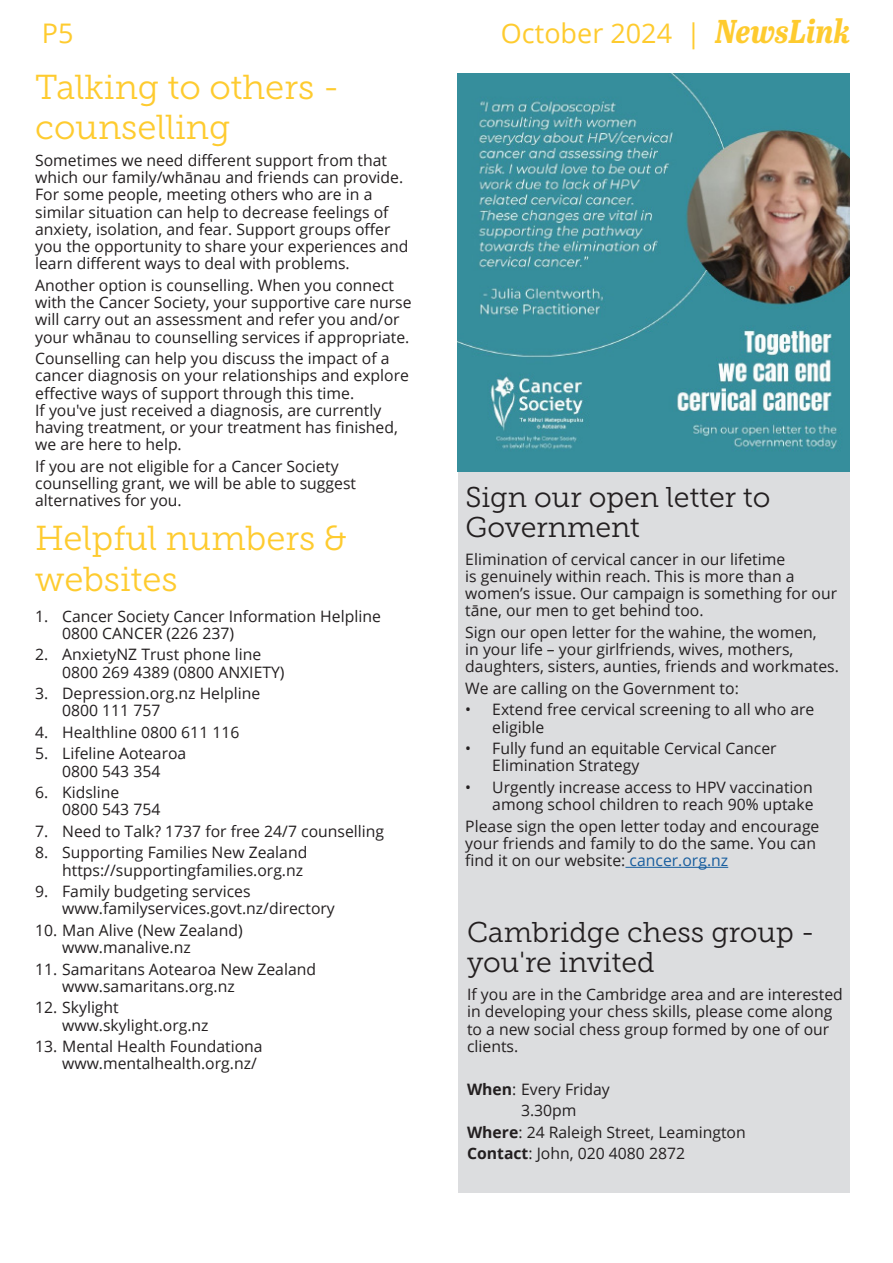
<style>
.page{position:relative;width:893px;height:1263px;background:#fff}
.page>*{position:absolute;margin:0;border:0;box-sizing:border-box;transform-origin:0 0}
.t1{font:34.5px/40.5px "Museo Slab 300";color:#fecb2f}
.t2{font:28.5px/30px "Museo Slab 300";color:#231f20}
.t3{font:27px "Open Sans";color:#fecb2f}
.t4{font:15.75px/17.2px "Open Sans";color:#231f20}
.s1{font-family:"Abril Titling Cnd";font-weight:700;font-style:italic;font-size:33px}
.s2{color:#175d9e}
.s3{font-weight:700}
</style>
<div class="page">
<div style="left:458px;top:73px;width:391px;height:1120px;background:#dcdddf"></div>
<hr style="left:625px;top:867px;width:103px;height:1px;background:#175d9e">
<img style="left:458px;top:73px;width:391px;height:399px">
<p class="t3" style="left:42px;top:15px;width:33px">P5</p>
<p class="t3" style="left:501px;top:14px;width:351px">October 2024 | <span class="s1">NewsLink</span></p>
<p class="t1" style="left:35px;top:67px;width:306px">Talking to others - counselling</p>
<p class="t4" style="left:35px;top:151px;width:375px">Sometimes we need different support from that which our family/whānau and friends can provide.<br>For some people, meeting others who are in a similar situation can help to decrease feelings of anxiety, isolation, and fear. Support groups offer you the opportunity to share your experiences and learn different ways to deal with problems.</p>
<p class="t4" style="left:35px;top:276px;width:378px">Another option is counselling. When you connect with the Cancer Society, your supportive care nurse will carry out an assessment and refer you and/or your whānau to counselling services if appropriate.</p>
<p class="t4" style="left:35px;top:349px;width:375px">Counselling can help you discuss the impact of a cancer diagnosis on your relationships and explore effective ways of support through this time.<br>If you've just received a diagnosis, are currently having treatment, or your treatment has finished, we are here to help.</p>
<p class="t4" style="left:35px;top:457px;width:322px">If you are not eligible for a Cancer Society counselling grant, we will be able to suggest alternatives for you.</p>
<p class="t1" style="left:35px;top:518px;width:313px">Helpful numbers &amp; websites</p>
<p class="t4" style="left:62px;top:607px;width:320px;text-indent:-27px">1. Cancer Society Cancer Information Helpline<br>0800 CANCER (226 237)</p>
<p class="t4" style="left:62px;top:646px;width:224px;text-indent:-27px">2. AnxietyNZ Trust phone line<br>0800 269 4389 (0800 ANXIETY)</p>
<p class="t4" style="left:62px;top:684px;width:200px;text-indent:-27px">3. Depression.org.nz Helpline<br>0800 111 757</p>
<p class="t4" style="left:35px;top:723px;width:206px">4. Healthline 0800 611 116</p>
<p class="t4" style="left:35px;top:745px;width:153px;text-align:center">5. Lifeline Aotearoa<br>0800 543 354</p>
<p class="t4" style="left:62px;top:783px;width:100px;text-indent:-27px">6. Kidsline<br>0800 543 754</p>
<p class="t4" style="left:35px;top:822px;width:350px">7. Need to Talk? 1737 for free 24/7 counselling</p>
<p class="t4" style="left:35px;top:844px;width:274px;text-align:right">8. Supporting Families New Zealand https://supportingfamilies.org.nz</p>
<p class="t4" style="left:62px;top:882px;width:274px;text-indent:-27px">9. Family budgeting services www.familyservices.govt.nz/directory</p>
<p class="t4" style="left:62px;top:921px;width:182px;text-indent:-27px">10. Man Alive (New Zealand) www.manalive.nz</p>
<p class="t4" style="left:62px;top:960px;width:255px;text-indent:-27px">11. Samaritans Aotearoa New Zealand www.samaritans.org.nz</p>
<p class="t4" style="left:62px;top:999px;width:148px;text-indent:-27px">12. Skylight www.skylight.org.nz</p>
<p class="t4" style="left:62px;top:1037px;width:202px;text-indent:-27px">13. Mental Health Foundationa www.mentalhealth.org.nz/</p>
<p class="t2" style="left:465px;top:482px;width:307px">Sign our open letter to<br>Government</p>
<p class="t4" style="left:465px;top:550px;width:373px">Elimination of cervical cancer in our lifetime<br>is genuinely within reach. This is more than a women’s issue. Our campaign is something for our tāne, our men to get behind too.</p>
<p class="t4" style="left:465px;top:623px;width:375px">Sign our open letter for the wahine, the women,<br>in your life – your girlfriends, wives, mothers, daughters, sisters, aunties, friends and workmates.</p>
<p class="t4" style="left:465px;top:679px;width:275px">We are calling on the Government to:</p>
<p class="t4" style="left:492px;top:701px;width:324px;text-indent:-27px">• Extend free cervical screening to all who are eligible</p>
<p class="t4" style="left:492px;top:739px;width:286px;text-indent:-27px">• Fully fund an equitable Cervical Cancer<br>Elimination Strategy</p>
<p class="t4" style="left:465px;top:778px;width:350px;text-align:right">• Urgently increase access to HPV vaccination among school children to reach 90% uptake</p>
<p class="t4" style="left:465px;top:817px;width:356px">Please sign the open letter today and encourage your friends and family to do the same. You can find it on our website: <span class="s2">cancer.org.nz</span></p>
<p class="t2" style="left:467px;top:918px;width:349px">Cambridge chess group - you're invited</p>
<p class="t4" style="left:467px;top:985px;width:377px">If you are in the Cambridge area and are interested in developing your chess skills, please come along to a new social chess group formed by one of our clients.</p>
<p class="t4" style="left:467px;top:1080px;width:144px"><span class="s3">When</span>: Every Friday</p>
<p class="t4" style="left:521px;top:1101px;width:57px">3.30pm</p>
<p class="t4" style="left:467px;top:1123px;width:280px"><span class="s3">Where</span>: 24 Raleigh Street, Leamington</p>
<p class="t4" style="left:467px;top:1144px;width:220px"><span class="s3">Contact</span>: John, 020 4080 2872</p>
</div>
